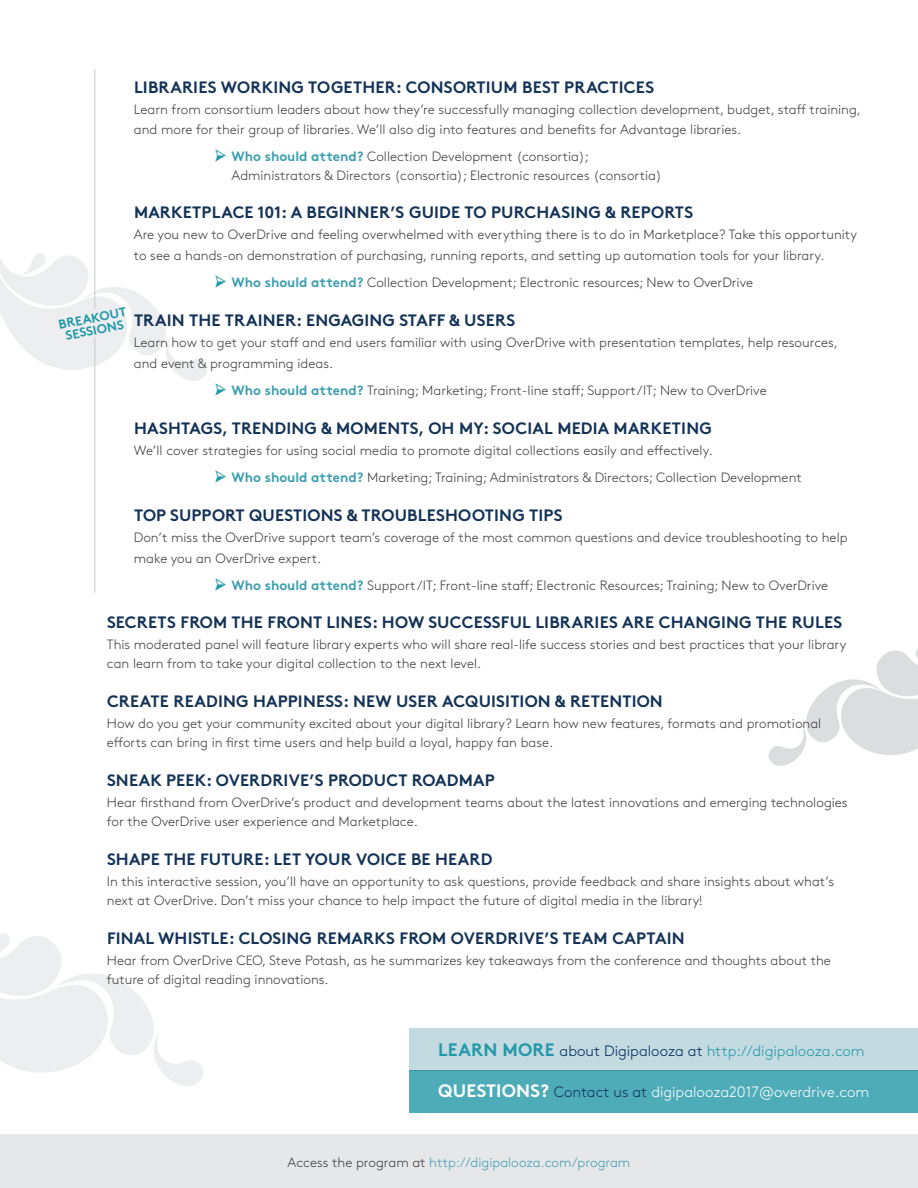
<style>
.page{position:relative;width:918px;height:1188px;background:#fff}
.page>*{position:absolute;margin:0;border:0;box-sizing:border-box;transform-origin:0 0}
.t1{font:700 16.5px "Brown Std";letter-spacing:.01em;color:#143357}
.t2{font:300 15px "Brown Std";color:#fff}
.t3{font:300 15px "Brown Std";color:#2298a8}
.t4{font:300 13.5px/19.2px "Brown Std";color:#3e3e3f}
.t5{font:300 13.5px "Brown Std";color:#3e9eaf}
.t6{font:700 12.75px/12px "Brown Std";color:#2298a8;text-align:center}
.s1{font-family:"Minion Pro";font-weight:400;font-size:21px;color:#2298a8}
.s2{font-weight:700;color:#3e9eaf}
.s3{font-weight:700;font-size:18px}
.s4{color:#00295c}
.s5{color:#143357}
.s6{color:#3e3e3f}
</style>
<div class="page">
<div style="left:0;top:1134px;width:918px;height:54px;background:#e6e7e9"></div>
<div style="left:409px;top:1029px;width:509px;height:42px;background:#c3dae1"></div>
<svg style="left:0;top:230px;width:207px;height:166px"></svg>
<svg style="left:0;top:933px;width:203px;height:153px"></svg>
<svg style="left:768px;top:649px;width:150px;height:117px"></svg>
<div style="left:409px;top:1071px;width:509px;height:42px;background:#4eacb9"></div>
<hr style="left:94px;top:69px;width:1px;height:240px;background:#c7c8ca">
<hr style="left:94px;top:338px;width:1px;height:255px;background:#c7c8ca">
<p class="t1" style="left:134px;top:78px;width:522px">LIBRARIES WORKING TOGETHER: CONSORTIUM BEST PRACTICES</p>
<p class="t4" style="left:134px;top:100px;width:729px">Learn from consortium leaders about how they’re successfully managing collection development, budget, staff training, and more for their group of libraries. We’ll also dig into features and benefits for Advantage libraries.</p>
<p class="t4" style="left:232px;top:147px;width:432px;text-indent:-17px"><span class="s1">➢</span> <span class="s2">Who should attend?</span> Collection Development (consortia);<br>Administrators &amp; Directors (consortia); Electronic resources (consortia)</p>
<p class="t1" style="left:134px;top:203px;width:561px">MARKETPLACE 101: A BEGINNER’S GUIDE TO PURCHASING &amp; REPORTS</p>
<p class="t4" style="left:134px;top:225px;width:725px;line-height:21px">Are you new to OverDrive and feeling overwhelmed with everything there is to do in Marketplace? Take this opportunity to see a hands-on demonstration of purchasing, running reports, and setting up automation tools for your library.</p>
<p class="t4" style="left:215px;top:273px;width:540px"><span class="s1">➢</span> <span class="s2">Who should attend?</span> Collection Development; Electronic resources; New to OverDrive</p>
<p class="t1" style="left:134px;top:310px;width:383px">TRAIN THE TRAINER: ENGAGING STAFF &amp; USERS</p>
<p class="t4" style="left:134px;top:332px;width:706px;line-height:21px">Learn how to get your staff and end users familiar with using OverDrive with presentation templates, help resources, and event &amp; programming ideas.</p>
<p class="t4" style="left:215px;top:381px;width:553px"><span class="s1">➢</span> <span class="s2">Who should attend?</span> Training; Marketing; Front-line staff; Support/IT; New to OverDrive</p>
<p class="t1" style="left:134px;top:418px;width:579px">HASHTAGS, TRENDING &amp; MOMENTS, OH MY: SOCIAL MEDIA MARKETING</p>
<p class="t4" style="left:134px;top:441px;width:580px">We’ll cover strategies for using social media to promote digital collections easily and effectively.</p>
<p class="t4" style="left:215px;top:468px;width:588px"><span class="s1">➢</span> <span class="s2">Who should attend?</span> Marketing; Training; Administrators &amp; Directors; Collection Development</p>
<p class="t1" style="left:134px;top:505px;width:430px">TOP SUPPORT QUESTIONS &amp; TROUBLESHOOTING TIPS</p>
<p class="t4" style="left:134px;top:527px;width:715px;line-height:21px">Don’t miss the OverDrive support team’s coverage of the most common questions and device troubleshooting to help make you an OverDrive expert.</p>
<p class="t4" style="left:215px;top:576px;width:615px"><span class="s1">➢</span> <span class="s2">Who should attend?</span> Support/IT; Front-line staff; Electronic Resources; Training; New to OverDrive</p>
<p class="t1" style="left:107px;top:612px;width:737px">SECRETS FROM THE FRONT LINES: HOW SUCCESSFUL LIBRARIES ARE CHANGING THE RULES</p>
<p class="t4" style="left:107px;top:635px;width:741px">This moderated panel will feature library experts who will share real-life success stories and best practices that your library can learn from to take your digital collection to the next level.</p>
<p class="t1" style="left:107px;top:691px;width:557px">CREATE READING HAPPINESS: NEW USER ACQUISITION &amp; RETENTION</p>
<p class="t4" style="left:107px;top:714px;width:716px">How do you get your community excited about your digital library? Learn how new features, formats and promotional efforts can bring in first time users and help build a loyal, happy fan base.</p>
<p class="t1" style="left:107px;top:770px;width:389px">SNEAK PEEK: OVERDRIVE’S PRODUCT ROADMAP</p>
<p class="t4" style="left:107px;top:793px;width:742px">Hear firsthand from OverDrive’s product and development teams about the latest innovations and emerging technologies for the OverDrive user experience and Marketplace.</p>
<p class="t1" style="left:107px;top:849px;width:387px">SHAPE THE FUTURE: LET YOUR VOICE BE HEARD</p>
<p class="t4" style="left:107px;top:872px;width:729px">In this interactive session, you’ll have an opportunity to ask questions, provide feedback and share insights about what’s next at OverDrive. Don’t miss your chance to help impact the future of digital media in the library!</p>
<p class="t1" style="left:107px;top:928px;width:579px">FINAL WHISTLE: CLOSING REMARKS FROM OVERDRIVE’S TEAM CAPTAIN</p>
<p class="t4" style="left:107px;top:951px;width:726px">Hear from OverDrive CEO, Steve Potash, as he summarizes key takeaways from the conference and thoughts about the future of digital reading innovations.</p>
<p class="t6" style="left:58px;top:319px;width:70px;rotate:-11deg">BREAKOUT<br>SESSIONS</p>
<p class="t3" style="left:438px;top:1043px;width:428px"><span class="s3">LEARN MORE</span> <span class="s4">about Digipalooza at</span> http://digipalooza.com</p>
<p class="t2" style="left:438px;top:1084px;width:433px"><span class="s3">QUESTIONS?</span> <span class="s5">Contact us at</span> digipalooza2017@overdrive.com</p>
<p class="t5" style="left:288px;top:1154px;width:344px"><span class="s6">Access the program at</span> http://digipalooza.com/program</p>
</div>
